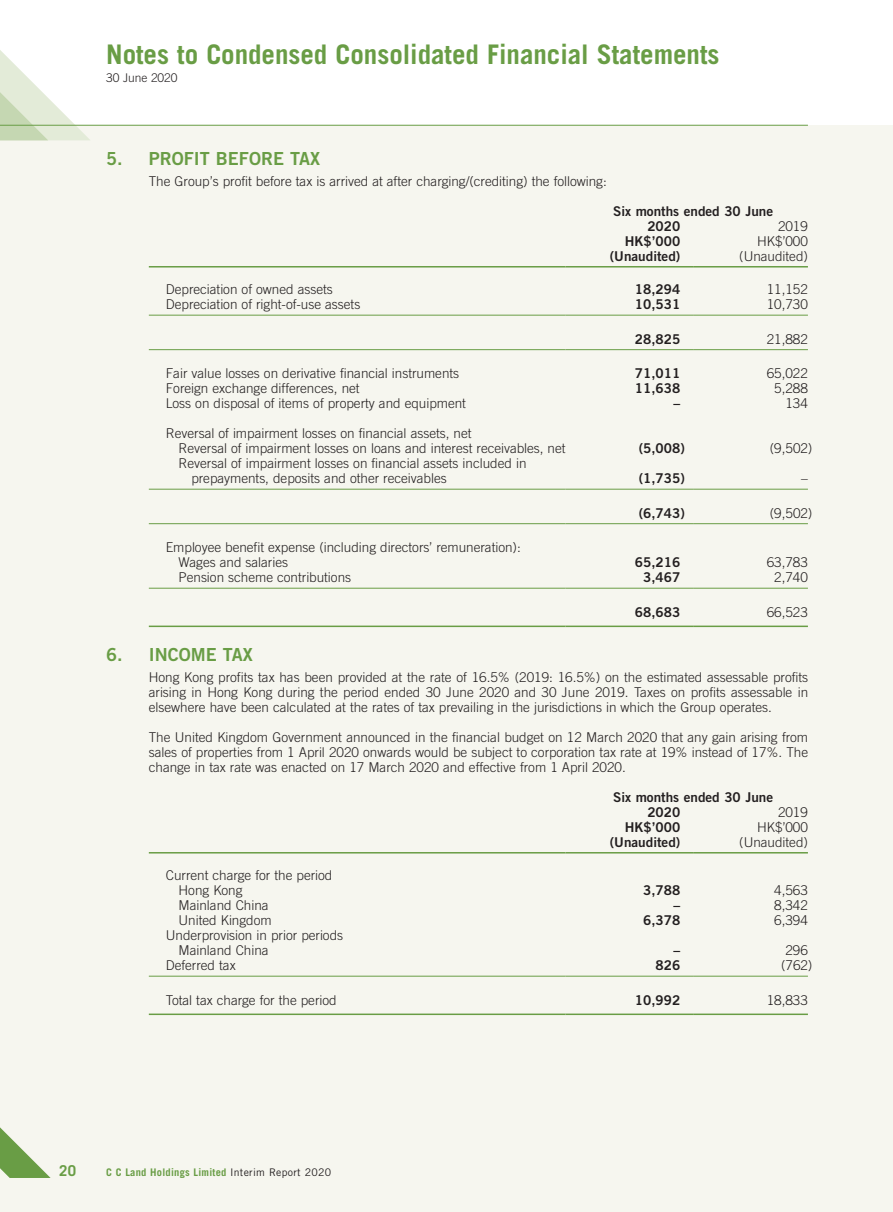
<style>
.page{position:relative;width:893px;height:1212px;background:#fff}
.page>*{position:absolute;margin:0;border:0;box-sizing:border-box;transform-origin:0 0}
.t1{font:700 27px "Trade Gothic LT Std";color:#699d45}
.Heading_1{font:18px "Trade Gothic LT Std Bd 2";color:#699d45}
.t2{font:700 15px "Trade Gothic LT Std";color:#699d45}
.Body_Text{font:300 13.5px/15px "Trade Gothic LT Std";color:#231f20;text-align:justify}
.Body_Text-2{font:13.5px "Trade Gothic LT Std Bd 2";color:#231f20}
.t3{font:300 12px "Trade Gothic LT Std";letter-spacing:-.005em;color:#231f20}
.t4{font:700 10.5px "Trade Gothic LT Std";letter-spacing:.025em;color:#699d45}
.s1{font-weight:400;color:#231f20}
</style>
<div class="page">
<div style="left:0;top:125px;width:893px;height:1087px;background:#f6f6ef"></div>
<svg style="left:0;top:50px;width:91px;height:90px"></svg>
<hr style="left:0;top:125px;width:808px;height:1px;background:#699d45">
<svg style="left:0;top:1127px;width:51px;height:51px"></svg>
<hr style="left:149px;top:266px;width:417px;height:1px;background:#699d45">
<hr style="left:566px;top:266px;width:127px;height:1px;background:#699d45">
<hr style="left:693px;top:266px;width:115px;height:1px;background:#699d45">
<hr style="left:149px;top:315px;width:417px;height:1px;background:#699d45">
<hr style="left:566px;top:315px;width:127px;height:1px;background:#699d45">
<hr style="left:693px;top:315px;width:115px;height:1px;background:#699d45">
<hr style="left:149px;top:349px;width:417px;height:1px;background:#699d45">
<hr style="left:566px;top:349px;width:127px;height:1px;background:#699d45">
<hr style="left:693px;top:349px;width:115px;height:1px;background:#699d45">
<hr style="left:149px;top:489px;width:417px;height:1px;background:#699d45">
<hr style="left:566px;top:489px;width:127px;height:1px;background:#699d45">
<hr style="left:693px;top:489px;width:115px;height:1px;background:#699d45">
<hr style="left:149px;top:523px;width:417px;height:1px;background:#699d45">
<hr style="left:566px;top:523px;width:127px;height:1px;background:#699d45">
<hr style="left:693px;top:523px;width:115px;height:1px;background:#699d45">
<hr style="left:149px;top:588px;width:417px;height:1px;background:#699d45">
<hr style="left:566px;top:588px;width:127px;height:1px;background:#699d45">
<hr style="left:693px;top:588px;width:115px;height:1px;background:#699d45">
<hr style="left:149px;top:625px;width:417px;height:2px;background:#699d45">
<hr style="left:566px;top:625px;width:127px;height:2px;background:#699d45">
<hr style="left:693px;top:625px;width:115px;height:2px;background:#699d45">
<hr style="left:149px;top:852px;width:417px;height:1px;background:#699d45">
<hr style="left:566px;top:852px;width:127px;height:1px;background:#699d45">
<hr style="left:693px;top:852px;width:115px;height:1px;background:#699d45">
<hr style="left:149px;top:976px;width:417px;height:1px;background:#699d45">
<hr style="left:566px;top:976px;width:127px;height:1px;background:#699d45">
<hr style="left:693px;top:976px;width:115px;height:1px;background:#699d45">
<hr style="left:149px;top:1013px;width:417px;height:2px;background:#699d45">
<hr style="left:566px;top:1013px;width:127px;height:2px;background:#699d45">
<hr style="left:693px;top:1013px;width:115px;height:2px;background:#699d45">
<h1 class="t1" style="left:106px;top:37px;width:615px">Notes to Condensed Consolidated Financial Statements</h1>
<p class="t3" style="left:106px;top:70px;width:73px">30 June 2020</p>
<p class="Heading_1" style="left:106px;top:147px;width:215px">5. PROFIT BEFORE TAX</p>
<p class="Body_Text" style="left:149px;top:174px;width:459px">The Group’s profit before tax is arrived at after charging/(crediting) the following:</p>
<p class="Body_Text-2" style="left:613px;top:203px;width:162px">Six months ended 30 June</p>
<p class="Body_Text-2" style="left:647px;top:218px;width:35px">2020</p>
<p class="Body_Text" style="left:778px;top:219px;width:31px">2019</p>
<p class="Body_Text-2" style="left:625px;top:233px;width:57px">HK$’000</p>
<p class="Body_Text" style="left:757px;top:234px;width:52px">HK$’000</p>
<p class="Body_Text-2" style="left:610px;top:248px;width:72px">(Unaudited)</p>
<p class="Body_Text" style="left:739px;top:249px;width:70px">(Unaudited)</p>
<p class="Body_Text" style="left:166px;top:282px;width:168px">Depreciation of owned assets</p>
<p class="Body_Text-2" style="left:635px;top:281px;width:47px">18,294</p>
<p class="Body_Text" style="left:767px;top:282px;width:43px">11,152</p>
<p class="Body_Text" style="left:166px;top:297px;width:196px">Depreciation of right-of-use assets</p>
<p class="Body_Text-2" style="left:635px;top:296px;width:47px">10,531</p>
<p class="Body_Text" style="left:767px;top:297px;width:43px">10,730</p>
<p class="Body_Text-2" style="left:635px;top:331px;width:47px">28,825</p>
<p class="Body_Text" style="left:767px;top:331px;width:43px">21,882</p>
<p class="Body_Text" style="left:166px;top:366px;width:295px">Fair value losses on derivative financial instruments</p>
<p class="Body_Text-2" style="left:635px;top:365px;width:47px">71,011</p>
<p class="Body_Text" style="left:767px;top:366px;width:43px">65,022</p>
<p class="Body_Text" style="left:166px;top:381px;width:195px">Foreign exchange differences, net</p>
<p class="Body_Text-2" style="left:635px;top:380px;width:47px">11,638</p>
<p class="Body_Text" style="left:774px;top:381px;width:35px">5,288</p>
<p class="Body_Text" style="left:166px;top:396px;width:302px">Loss on disposal of items of property and equipment</p>
<p class="Body_Text-2" style="left:674px;top:395px;width:8px">–</p>
<p class="Body_Text" style="left:785px;top:396px;width:24px">134</p>
<p class="Body_Text" style="left:166px;top:426px;width:307px">Reversal of impairment losses on financial assets, net</p>
<p class="Body_Text" style="left:179px;top:441px;width:388px">Reversal of impairment losses on loans and interest receivables, net</p>
<p class="Body_Text-2" style="left:639px;top:440px;width:48px">(5,008)</p>
<p class="Body_Text" style="left:770px;top:441px;width:44px">(9,502)</p>
<p class="Body_Text" style="left:191px;top:456px;width:337px;text-indent:-13px">Reversal of impairment losses on financial assets included in prepayments, deposits and other receivables</p>
<p class="Body_Text-2" style="left:639px;top:470px;width:48px">(1,735)</p>
<p class="Body_Text" style="left:801px;top:471px;width:8px">–</p>
<p class="Body_Text-2" style="left:639px;top:505px;width:48px">(6,743)</p>
<p class="Body_Text" style="left:770px;top:505px;width:44px">(9,502)</p>
<p class="Body_Text" style="left:166px;top:540px;width:356px">Employee benefit expense (including directors’ remuneration):</p>
<p class="Body_Text" style="left:179px;top:555px;width:111px">Wages and salaries</p>
<p class="Body_Text-2" style="left:635px;top:554px;width:47px">65,216</p>
<p class="Body_Text" style="left:767px;top:555px;width:43px">63,783</p>
<p class="Body_Text" style="left:179px;top:570px;width:174px">Pension scheme contributions</p>
<p class="Body_Text-2" style="left:643px;top:569px;width:39px">3,467</p>
<p class="Body_Text" style="left:774px;top:570px;width:35px">2,740</p>
<p class="Body_Text-2" style="left:635px;top:604px;width:47px">68,683</p>
<p class="Body_Text" style="left:767px;top:604px;width:43px">66,523</p>
<p class="Heading_1" style="left:106px;top:643px;width:148px">6. INCOME TAX</p>
<p class="Body_Text" style="left:149px;top:670px;width:661px">Hong Kong profits tax has been provided at the rate of 16.5% (2019: 16.5%) on the estimated assessable profits arising in Hong Kong during the period ended 30 June 2020 and 30 June 2019. Taxes on profits assessable in elsewhere have been calculated at the rates of tax prevailing in the jurisdictions in which the Group operates.</p>
<p class="Body_Text" style="left:149px;top:730px;width:661px">The United Kingdom Government announced in the financial budget on 12 March 2020 that any gain arising from sales of properties from 1 April 2020 onwards would be subject to corporation tax rate at 19% instead of 17%. The change in tax rate was enacted on 17 March 2020 and effective from 1 April 2020.</p>
<p class="Body_Text-2" style="left:613px;top:789px;width:162px">Six months ended 30 June</p>
<p class="Body_Text-2" style="left:647px;top:804px;width:35px">2020</p>
<p class="Body_Text" style="left:778px;top:805px;width:31px">2019</p>
<p class="Body_Text-2" style="left:625px;top:819px;width:57px">HK$’000</p>
<p class="Body_Text" style="left:757px;top:820px;width:52px">HK$’000</p>
<p class="Body_Text-2" style="left:610px;top:834px;width:72px">(Unaudited)</p>
<p class="Body_Text" style="left:739px;top:835px;width:70px">(Unaudited)</p>
<p class="Body_Text" style="left:166px;top:868px;width:168px">Current charge for the period</p>
<p class="Body_Text" style="left:179px;top:883px;width:65px">Hong Kong</p>
<p class="Body_Text-2" style="left:643px;top:882px;width:39px">3,788</p>
<p class="Body_Text" style="left:774px;top:883px;width:35px">4,563</p>
<p class="Body_Text" style="left:179px;top:898px;width:92px">Mainland China</p>
<p class="Body_Text-2" style="left:674px;top:897px;width:8px">–</p>
<p class="Body_Text" style="left:774px;top:898px;width:35px">8,342</p>
<p class="Body_Text" style="left:179px;top:913px;width:95px">United Kingdom</p>
<p class="Body_Text-2" style="left:643px;top:912px;width:39px">6,378</p>
<p class="Body_Text" style="left:774px;top:913px;width:35px">6,394</p>
<p class="Body_Text" style="left:166px;top:928px;width:179px">Underprovision in prior periods</p>
<p class="Body_Text" style="left:179px;top:943px;width:92px">Mainland China</p>
<p class="Body_Text-2" style="left:674px;top:942px;width:8px">–</p>
<p class="Body_Text" style="left:785px;top:943px;width:24px">296</p>
<p class="Body_Text" style="left:166px;top:958px;width:71px">Deferred tax</p>
<p class="Body_Text-2" style="left:656px;top:957px;width:26px">826</p>
<p class="Body_Text" style="left:781px;top:958px;width:33px">(762)</p>
<p class="Body_Text" style="left:166px;top:992px;width:172px">Total tax charge for the period</p>
<p class="Body_Text-2" style="left:635px;top:992px;width:47px">10,992</p>
<p class="Body_Text" style="left:767px;top:992px;width:43px">18,833</p>
<p class="t2" style="left:59px;top:1162px;width:19px">20</p>
<p class="t4" style="left:106px;top:1166px;width:226px">C C Land Holdings Limited <span class="s1">Interim Report 2020</span></p>
</div>
